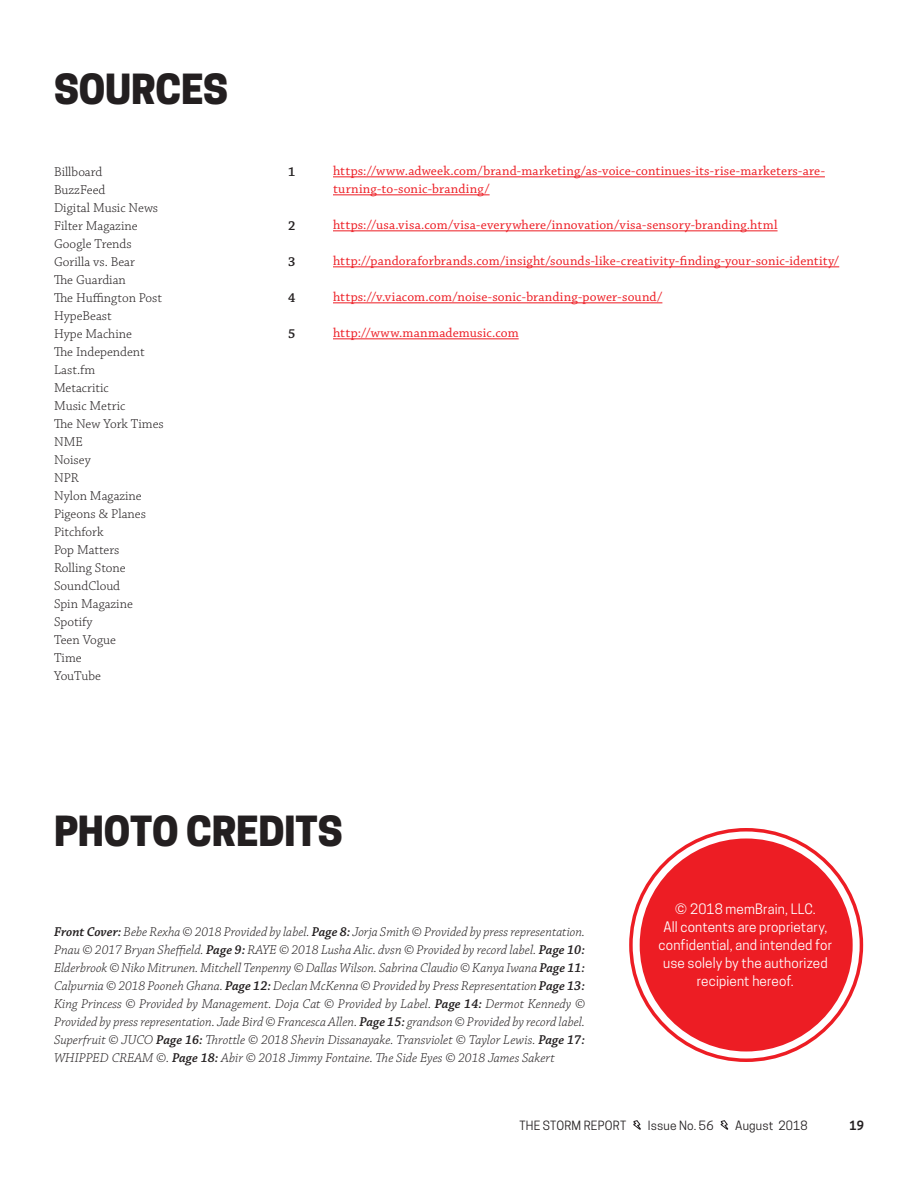
<style>
.page{position:relative;width:918px;height:1188px;background:#fff}
.page>*{position:absolute;margin:0;border:0;box-sizing:border-box;transform-origin:0 0}
.t1{font:800 39px "Cooper Hewitt";letter-spacing:-.005em;color:#231f20}
.t2{font:italic 300 13.5px/18px "Chaparral Pro";color:#231f20;text-align:justify}
.t3{font:13.5px/18px "Chaparral Pro";letter-spacing:.01em;color:#ed1d24}
.t4{font:300 13.5px "Chaparral Pro";color:#231f20}
.t5{font:13.5px/18px "Cooper Hewitt";letter-spacing:.01em;color:#fff;text-align:center}
.t6{font:600 13.5px "Chaparral Pro";color:#231f20}
.t7{font:12px "Cooper Hewitt";letter-spacing:.015em;color:#231f20}
.t8{font:600 12px "Cooper Hewitt";color:#231f20}
.s1{font-weight:600}
</style>
<div class="page">
<div style="left:640px;top:838px;width:213px;height:214px;background:#ed1d24;border-radius:50%"></div>
<div style="left:647px;top:845px;width:199px;height:200px;border:4px solid #ed1d24;border-radius:50%"></div>
<hr style="left:333px;top:176px;width:492px;height:1px;background:#ed1d24">
<hr style="left:333px;top:194px;width:157px;height:1px;background:#ed1d24">
<hr style="left:333px;top:230px;width:445px;height:1px;background:#ed1d24">
<hr style="left:333px;top:266px;width:506px;height:1px;background:#ed1d24">
<hr style="left:333px;top:302px;width:329px;height:1px;background:#ed1d24">
<hr style="left:333px;top:338px;width:186px;height:1px;background:#ed1d24">
<svg style="left:633px;top:1120px;width:8px;height:10px"></svg>
<svg style="left:720px;top:1120px;width:9px;height:10px"></svg>
<p class="t1" style="left:54px;top:66px;width:176px">SOURCES</p>
<p class="t4" style="left:54px;top:164px;width:50px">Billboard</p>
<p class="t4" style="left:54px;top:182px;width:53px">BuzzFeed</p>
<p class="t4" style="left:54px;top:200px;width:106px">Digital Music News</p>
<p class="t4" style="left:54px;top:218px;width:85px">Filter Magazine</p>
<p class="t4" style="left:54px;top:236px;width:79px">Google Trends</p>
<p class="t4" style="left:54px;top:254px;width:82px">Gorilla vs. Bear</p>
<p class="t4" style="left:54px;top:272px;width:73px">The Guardian</p>
<p class="t4" style="left:54px;top:290px;width:110px">The Huffington Post</p>
<p class="t4" style="left:54px;top:308px;width:59px">HypeBeast</p>
<p class="t4" style="left:54px;top:326px;width:79px">Hype Machine</p>
<p class="t4" style="left:54px;top:344px;width:92px">The Independent</p>
<p class="t4" style="left:54px;top:362px;width:43px">Last.fm</p>
<p class="t4" style="left:54px;top:380px;width:56px">Metacritic</p>
<p class="t4" style="left:54px;top:398px;width:73px">Music Metric</p>
<p class="t4" style="left:54px;top:416px;width:111px">The New York Times</p>
<p class="t4" style="left:54px;top:434px;width:30px">NME</p>
<p class="t4" style="left:54px;top:452px;width:38px">Noisey</p>
<p class="t4" style="left:54px;top:470px;width:26px">NPR</p>
<p class="t4" style="left:54px;top:488px;width:89px">Nylon Magazine</p>
<p class="t4" style="left:54px;top:506px;width:93px">Pigeons &amp; Planes</p>
<p class="t4" style="left:54px;top:524px;width:51px">Pitchfork</p>
<p class="t4" style="left:54px;top:542px;width:67px">Pop Matters</p>
<p class="t4" style="left:54px;top:560px;width:73px">Rolling Stone</p>
<p class="t4" style="left:54px;top:578px;width:68px">SoundCloud</p>
<p class="t4" style="left:54px;top:596px;width:80px">Spin Magazine</p>
<p class="t4" style="left:54px;top:614px;width:40px">Spotify</p>
<p class="t4" style="left:54px;top:632px;width:63px">Teen Vogue</p>
<p class="t4" style="left:54px;top:650px;width:29px">Time</p>
<p class="t4" style="left:54px;top:668px;width:49px">YouTube</p>
<p class="t6" style="left:288px;top:164px;width:9px">1</p>
<p class="t6" style="left:288px;top:218px;width:9px">2</p>
<p class="t6" style="left:288px;top:254px;width:9px">3</p>
<p class="t6" style="left:288px;top:290px;width:9px">4</p>
<p class="t6" style="left:288px;top:326px;width:9px">5</p>
<p class="t3" style="left:333px;top:163px;width:493px">https://www.adweek.com/brand-marketing/as-voice-continues-its-rise-marketers-are&shy;turning-to-sonic-branding/</p>
<p class="t3" style="left:333px;top:217px;width:446px">https://usa.visa.com/visa-everywhere/innovation/visa-sensory-branding.html</p>
<p class="t3" style="left:333px;top:253px;width:508px">http://pandoraforbrands.com/insight/sounds-like-creativity-finding-your-sonic-identity/</p>
<p class="t3" style="left:333px;top:289px;width:331px">https://v.viacom.com/noise-sonic-branding-power-sound/</p>
<p class="t3" style="left:333px;top:325px;width:187px">http://www.manmademusic.com</p>
<p class="t1" style="left:54px;top:808px;width:290px">PHOTO CREDITS</p>
<p class="t2" style="left:54px;top:923px;width:533px"><span class="s1">Front Cover:</span> Bebe Rexha © 2018 Provided by label. <span class="s1">Page 8:</span> Jorja Smith © Provided by press representation.<br>Pnau © 2017 Bryan Sheffield. <span class="s1">Page 9:</span> RAYE © 2018 Lusha Alic. dvsn © Provided by record label. <span class="s1">Page 10:<br></span>Elderbrook © Niko Mitrunen. Mitchell Tenpenny © Dallas Wilson. Sabrina Claudio © Kanya Iwana <span class="s1">Page 11:<br></span>Calpurnia © 2018 Pooneh Ghana. <span class="s1">Page 12:</span> Declan McKenna © Provided by Press Representation <span class="s1">Page 13:<br></span>King Princess © Provided by Management. Doja Cat © Provided by Label. <span class="s1">Page 14:</span> Dermot Kennedy © Provided by press representation. Jade Bird © Francesca Allen. <span class="s1">Page 15:</span> grandson © Provided by record label.<br>Superfruit © JUCO <span class="s1">Page 16:</span> Throttle © 2018 Shevin Dissanayake. Transviolet © Taylor Lewis. <span class="s1">Page 17:<br></span>WHIPPED CREAM ©. <span class="s1">Page 18:</span> Abir © 2018 Jimmy Fontaine. The Side Eyes © 2018 James Sakert</p>
<p class="t5" style="left:659px;top:899px;width:175px">© 2018 memBrain, LLC.<br>All contents are proprietary, confidential, and intended for use solely by the authorized recipient hereof.</p>
<p class="t7" style="left:519px;top:1118px;width:108px">THE STORM REPORT</p>
<p class="t7" style="left:648px;top:1118px;width:67px">Issue No. 56</p>
<p class="t7" style="left:735px;top:1118px;width:74px">August 2018</p>
<p class="t8" style="left:850px;top:1118px;width:16px">19</p>
</div>
